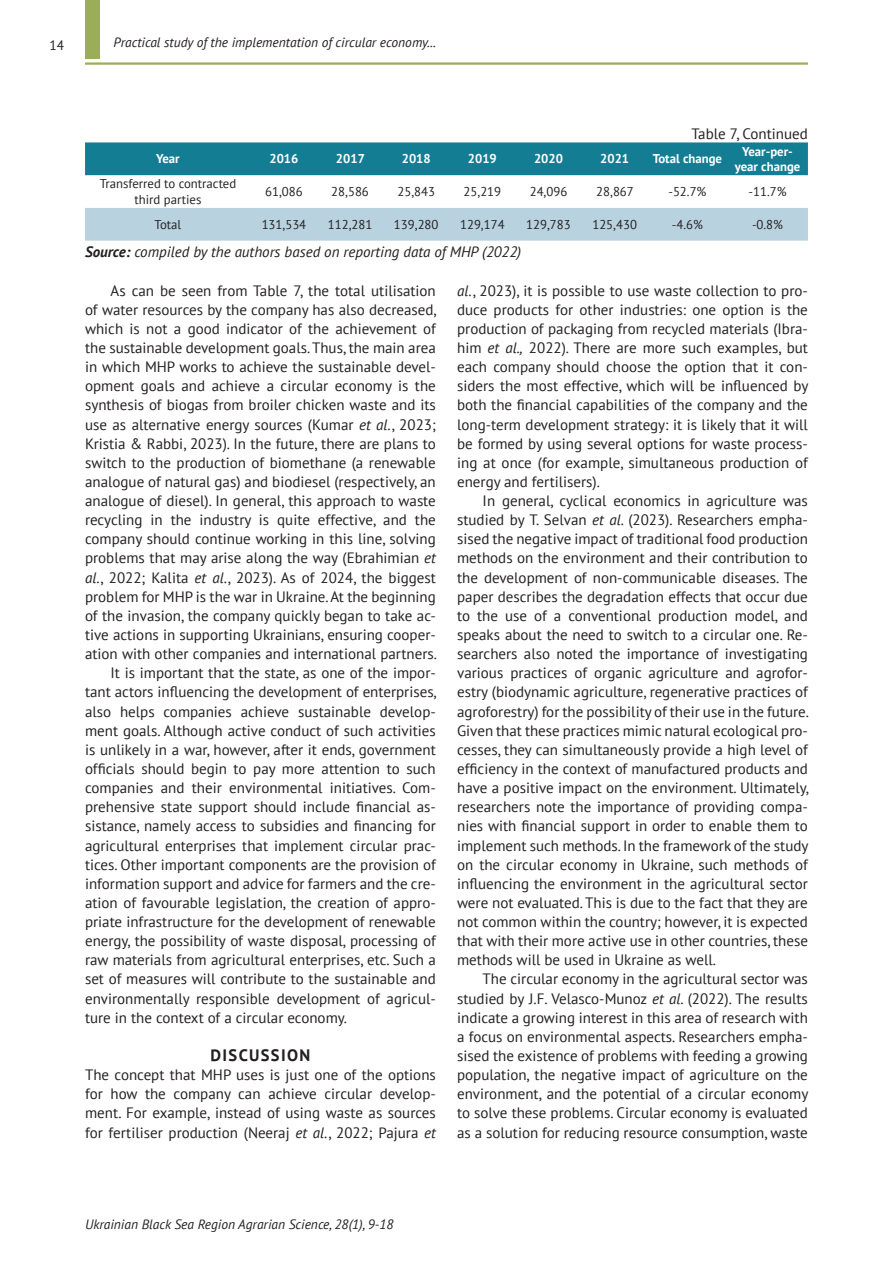
<style>
.page{position:relative;width:893px;height:1263px;background:#fff}
.page>*{position:absolute;margin:0;border:0;box-sizing:border-box;transform-origin:0 0}
.Normal1{font:700 16.5px "PT Sans";letter-spacing:.08em;color:#231f20}
.t1{font:15px/19.2px "PT Sans";color:#231f20;text-align:justify}
.t2{font:italic 15px "PT Sans";color:#231f20}
.t3{font:italic 13.5px "PT Sans";color:#231f20}
.t4{font:13.5px "PT Sans";color:#231f20}
.t5{font:12.75px/15.3px "PT Sans";color:#231f20;text-align:center}
.t6{font:700 12.75px/15.3px "PT Sans";color:#fff;text-align:center}
.s1{font-weight:700}
.s2{font-style:italic}
</style>
<div class="page">
<hr style="left:85px;top:62px;width:723px;height:3px;background:#9bad57">
<div style="left:85px;top:0;width:14px;height:58px;background:#9bad57"></div>
<div style="left:85px;top:142px;width:723px;height:33px;background:#137d94"></div>
<div style="left:85px;top:208px;width:723px;height:33px;background:#b9d2df"></div>
<p class="t4" style="left:49px;top:36px;width:16px">14</p>
<p class="t3" style="left:114px;top:33px;width:324px">Practical study of the implementation of circular economy...</p>
<p class="t1" style="left:691px;top:123px;width:118px">Table 7, Continued</p>
<p class="t6" style="left:156px;top:151px;width:25px">Year</p>
<p class="t6" style="left:269px;top:151px;width:30px">2016</p>
<p class="t6" style="left:336px;top:151px;width:30px">2017</p>
<p class="t6" style="left:402px;top:151px;width:30px">2018</p>
<p class="t6" style="left:468px;top:151px;width:30px">2019</p>
<p class="t6" style="left:534px;top:151px;width:30px">2020</p>
<p class="t6" style="left:600px;top:151px;width:30px">2021</p>
<p class="t6" style="left:653px;top:151px;width:71px">Total change</p>
<p class="t6" style="left:735px;top:143px;width:67px">Year-per&shy;year change</p>
<p class="t5" style="left:100px;top:176px;width:138px">Transferred to contracted third parties</p>
<p class="t5" style="left:265px;top:184px;width:39px">61,086</p>
<p class="t5" style="left:331px;top:184px;width:39px">28,586</p>
<p class="t5" style="left:397px;top:184px;width:39px">25,843</p>
<p class="t5" style="left:464px;top:184px;width:39px">25,219</p>
<p class="t5" style="left:530px;top:184px;width:39px">24,096</p>
<p class="t5" style="left:596px;top:184px;width:39px">28,867</p>
<p class="t5" style="left:668px;top:184px;width:40px">-52.7%</p>
<p class="t5" style="left:748px;top:184px;width:40px">-11.7%</p>
<p class="t5" style="left:155px;top:216px;width:28px">Total</p>
<p class="t5" style="left:262px;top:216px;width:46px">131,534</p>
<p class="t5" style="left:328px;top:216px;width:46px">112,281</p>
<p class="t5" style="left:394px;top:216px;width:46px">139,280</p>
<p class="t5" style="left:460px;top:216px;width:46px">129,174</p>
<p class="t5" style="left:526px;top:216px;width:46px">129,783</p>
<p class="t5" style="left:592px;top:216px;width:46px">125,430</p>
<p class="t5" style="left:672px;top:216px;width:33px">-4.6%</p>
<p class="t5" style="left:752px;top:216px;width:33px">-0.8%</p>
<p class="t2" style="left:85px;top:242px;width:438px"><span class="s1">Source:</span> compiled by the authors based on reporting data of MHP (2022)</p>
<p class="t1" style="left:85px;top:280px;width:353px;text-indent:26px">As can be seen from Table 7, the total utilisation of water resources by the company has also decreased, which is not a good indicator of the achievement of the sustainable development goals. Thus, the main area in which MHP works to achieve the sustainable devel&shy;opment goals and achieve a circular economy is the synthesis of biogas from broiler chicken waste and its use as alternative energy sources (Kumar <span class="s2">et al</span>., 2023; Kristia &amp; Rabbi, 2023). In the future, there are plans to switch to the production of biomethane (a renewable analogue of natural gas) and biodiesel (respectively, an analogue of diesel). In general, this approach to waste recycling in the industry is quite effective, and the company should continue working in this line, solving problems that may arise along the way (Ebrahimian <span class="s2">et al</span>., 2022; Kalita <span class="s2">et al</span>., 2023). As of 2024, the biggest problem for MHP is the war in Ukraine. At the beginning of the invasion, the company quickly began to take ac&shy;tive actions in supporting Ukrainians, ensuring cooper&shy;ation with other companies and international partners.</p>
<p class="t1" style="left:85px;top:663px;width:353px;text-indent:26px">It is important that the state, as one of the impor&shy;tant actors influencing the development of enterprises, also helps companies achieve sustainable develop&shy;ment goals. Although active conduct of such activities is unlikely in a war, however, after it ends, government officials should begin to pay more attention to such companies and their environmental initiatives. Com&shy;prehensive state support should include financial as&shy;sistance, namely access to subsidies and financing for agricultural enterprises that implement circular prac&shy;tices. Other important components are the provision of information support and advice for farmers and the cre&shy;ation of favourable legislation, the creation of appro&shy;priate infrastructure for the development of renewable energy, the possibility of waste disposal, processing of raw materials from agricultural enterprises, etc. Such a set of measures will contribute to the sustainable and environmentally responsible development of agricul&shy;ture in the context of a circular economy.</p>
<p class="Normal1" style="left:211px;top:1044px;width:101px">DISCUSSION</p>
<p class="t1" style="left:85px;top:1065px;width:352px">The concept that MHP uses is just one of the options for how the company can achieve circular develop&shy;ment. For example, instead of using waste as sources for fertiliser production (Neeraj <span class="s2">et al</span>., 2022; Pajura <span class="s2">et</span></p>
<p class="t1" style="left:457px;top:280px;width:353px"><span class="s2">al</span>., 2023), it is possible to use waste collection to pro&shy;duce products for other industries: one option is the production of packaging from recycled materials (Ibra&shy;him <span class="s2">et al.,</span> 2022). There are more such examples, but each company should choose the option that it con&shy;siders the most effective, which will be influenced by both the financial capabilities of the company and the long-term development strategy: it is likely that it will be formed by using several options for waste process&shy;ing at once (for example, simultaneous production of energy and fertilisers).</p>
<p class="t1" style="left:457px;top:491px;width:353px;text-indent:26px">In general, cyclical economics in agriculture was studied by T. Selvan <span class="s2">et al</span>. (2023). Researchers empha&shy;sised the negative impact of traditional food production methods on the environment and their contribution to the development of non-communicable diseases. The paper describes the degradation effects that occur due to the use of a conventional production model, and speaks about the need to switch to a circular one. Re&shy;searchers also noted the importance of investigating various practices of organic agriculture and agrofor&shy;estry (biodynamic agriculture, regenerative practices of agroforestry) for the possibility of their use in the future.<br>Given that these practices mimic natural ecological pro&shy;cesses, they can simultaneously provide a high level of efficiency in the context of manufactured products and have a positive impact on the environment. Ultimately, researchers note the importance of providing compa&shy;nies with financial support in order to enable them to implement such methods. In the framework of the study on the circular economy in Ukraine, such methods of influencing the environment in the agricultural sector were not evaluated. This is due to the fact that they are not common within the country; however, it is expected that with their more active use in other countries, these methods will be used in Ukraine as well.</p>
<p class="t1" style="left:457px;top:969px;width:353px;text-indent:26px">The circular economy in the agricultural sector was studied by J.F. Velasco-Munoz <span class="s2">et al</span>. (2022). The results indicate a growing interest in this area of research with a focus on environmental aspects. Researchers empha&shy;sised the existence of problems with feeding a growing population, the negative impact of agriculture on the environment, and the potential of a circular economy to solve these problems. Circular economy is evaluated as a solution for reducing resource consumption, waste</p>
<p class="t3" style="left:85px;top:1215px;width:310px">Ukrainian Black Sea Region Agrarian Science, 28(1), 9-18</p>
</div>
